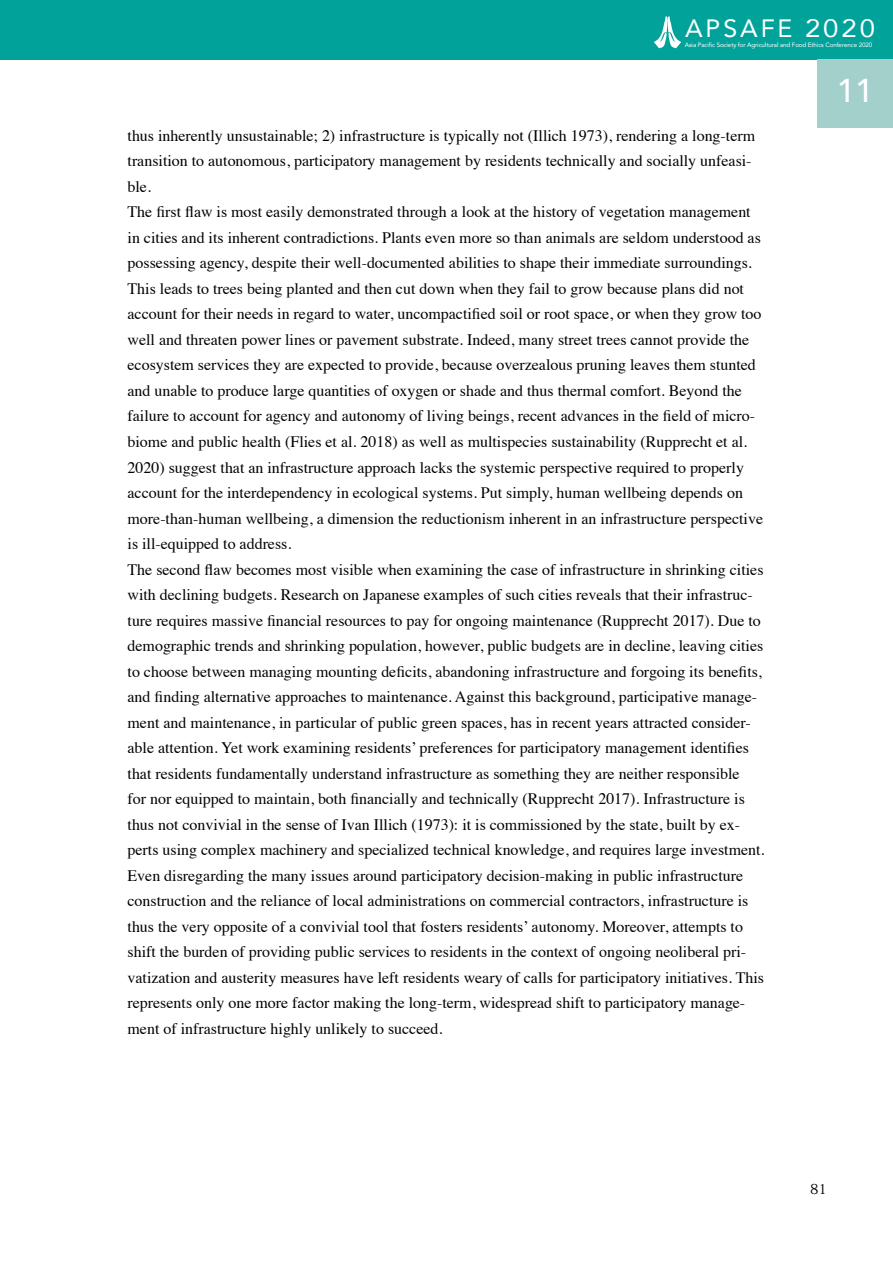
<style>
.page{position:relative;width:893px;height:1263px;background:#fff}
.page>*{position:absolute;margin:0;border:0;box-sizing:border-box;transform-origin:0 0}
.t1{font:500 33px "Avenir";color:#fff}
.t2{font:25.05px "Avenir";letter-spacing:.115em;color:#fff}
.t3{font:15.9px/25.5px "Times";color:#000}
.t4{font:13.8px "Koz Min Pr 6 N";color:#000}
.t5{font:6.3px "Avenir";letter-spacing:-.015em;color:#fff}
</style>
<div class="page">
<div style="left:0;top:0;width:893px;height:60px;background:#00a29a"></div>
<svg style="left:654px;top:16px;width:27px;height:32px"></svg>
<div style="left:817px;top:60px;width:76px;height:68px;background:#a4d0cb"></div>
<h2 class="t2" style="left:685px;top:12px;width:191px">APSAFE 2020</h2>
<p class="t5" style="left:685px;top:41px;width:189px">Asia Pacific Society for Agricultural and Food Ethics Conference 2020</p>
<h1 class="t1" style="left:837px;top:69px;width:38px">11</h1>
<p class="t3" style="left:128px;top:124px;width:638px">thus inherently unsustainable; 2) infrastructure is typically not (Illich 1973), rendering a long-term transition to autonomous, participatory management by residents technically and socially unfeasi&shy;ble.<br>The first flaw is most easily demonstrated through a look at the history of vegetation management in cities and its inherent contradictions. Plants even more so than animals are seldom understood as possessing agency, despite their well-documented abilities to shape their immediate surroundings.<br>This leads to trees being planted and then cut down when they fail to grow because plans did not account for their needs in regard to water, uncompactified soil or root space, or when they grow too well and threaten power lines or pavement substrate. Indeed, many street trees cannot provide the ecosystem services they are expected to provide, because overzealous pruning leaves them stunted and unable to produce large quantities of oxygen or shade and thus thermal comfort. Beyond the failure to account for agency and autonomy of living beings, recent advances in the field of micro&shy;biome and public health (Flies et al. 2018) as well as multispecies sustainability (Rupprecht et al.<br>2020) suggest that an infrastructure approach lacks the systemic perspective required to properly account for the interdependency in ecological systems. Put simply, human wellbeing depends on more-than-human wellbeing, a dimension the reductionism inherent in an infrastructure perspective is ill-equipped to address.<br>The second flaw becomes most visible when examining the case of infrastructure in shrinking cities with declining budgets. Research on Japanese examples of such cities reveals that their infrastruc&shy;ture requires massive financial resources to pay for ongoing maintenance (Rupprecht 2017). Due to demographic trends and shrinking population, however, public budgets are in decline, leaving cities to choose between managing mounting deficits, abandoning infrastructure and forgoing its benefits, and finding alternative approaches to maintenance. Against this background, participative manage&shy;ment and maintenance, in particular of public green spaces, has in recent years attracted consider&shy;able attention. Yet work examining residents’ preferences for participatory management identifies that residents fundamentally understand infrastructure as something they are neither responsible<br>for nor equipped to maintain, both financially and technically (Rupprecht 2017). Infrastructure is thus not convivial in the sense of Ivan Illich (1973): it is commissioned by the state, built by ex&shy;perts using complex machinery and specialized technical knowledge, and requires large investment.<br>Even disregarding the many issues around participatory decision-making in public infrastructure construction and the reliance of local administrations on commercial contractors, infrastructure is thus the very opposite of a convivial tool that fosters residents’ autonomy. Moreover, attempts to shift the burden of providing public services to residents in the context of ongoing neoliberal pri&shy;vatization and austerity measures have left residents weary of calls for participatory initiatives. This represents only one more factor making the long-term, widespread shift to participatory manage&shy;ment of infrastructure highly unlikely to succeed.</p>
<p class="t4" style="left:810px;top:1181px;width:18px">81</p>
</div>
